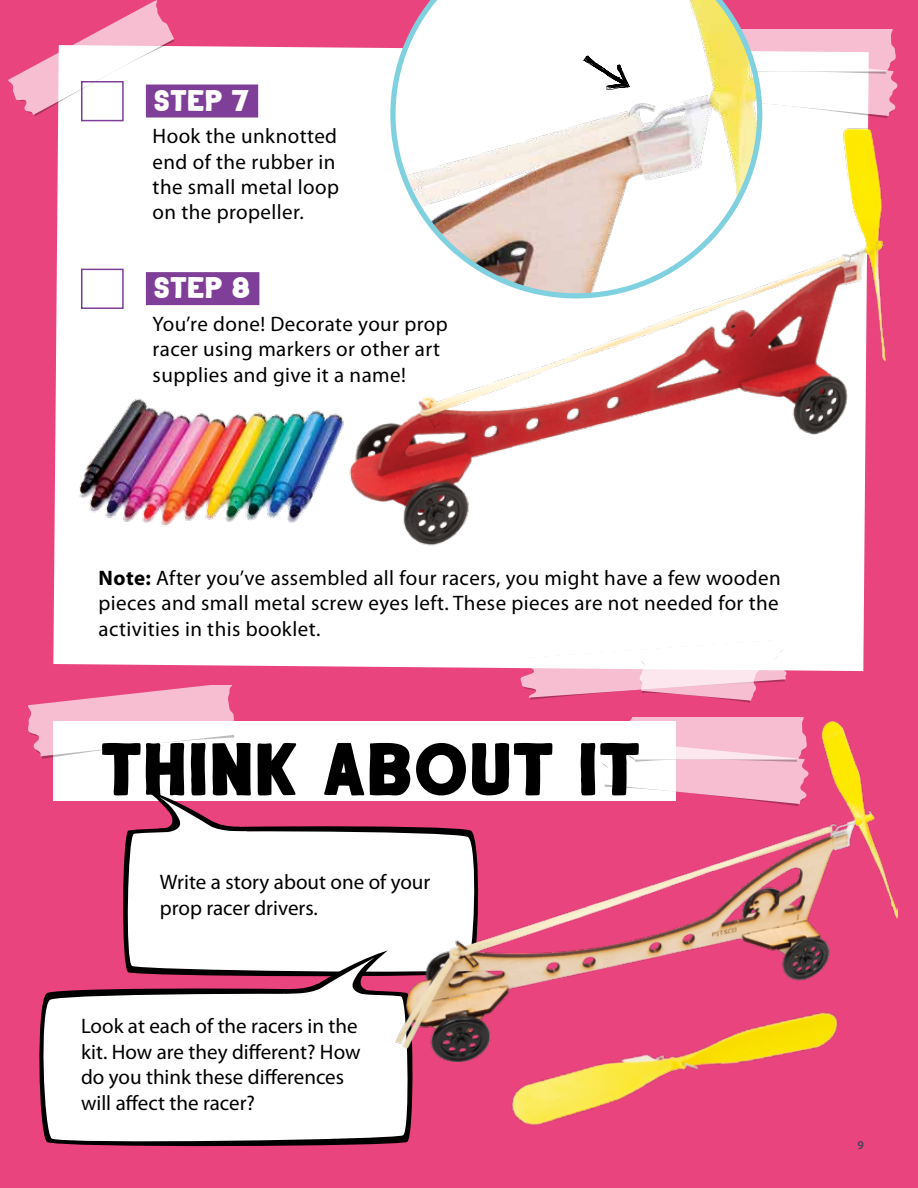
<style>
.page{position:relative;width:918px;height:1188px;background:#e9447d}
.page>*{position:absolute;margin:0;border:0;box-sizing:border-box;transform-origin:0 0}
.t1{font:75px "Anthology";letter-spacing:-.05em;color:#000}
.t2{font:30px "Anthology";letter-spacing:-.05em;color:#fff}
.t3{font:21px/25.5px "Myriad Pro";letter-spacing:.02em;color:#000}
.t4{font:21px/25.5px "Myriad Pro";color:#000}
.t5{font:600 12px "Myriad Pro";color:#414653}
.s1{font-weight:700}
</style>
<div class="page">
<div style="left:53px;top:46px;width:812px;height:625px;background:#fff"></div>
<svg style="left:521px;top:640px;width:265px;height:63px"></svg>
<svg style="left:762px;top:30px;width:135px;height:80px;background:#fadee8"></svg>
<svg style="left:8px;top:0;width:167px;height:117px"></svg>
<div style="left:146px;top:85px;width:112px;height:33px;background:#7f3f98"></div>
<div style="left:146px;top:272px;width:113px;height:33px;background:#7f3f98"></div>
<div style="left:81px;top:81px;width:43px;height:40px;border:2px solid #7f3f98"></div>
<div style="left:81px;top:269px;width:43px;height:40px;border:2px solid #7f3f98"></div>
<img style="left:325px;top:110px;width:568px;height:443px">
<div style="left:53px;top:721px;width:623px;height:79px;background:#fff"></div>
<svg style="left:630px;top:718px;width:174px;height:3px"></svg>
<svg style="left:28px;top:686px;width:207px;height:73px"></svg>
<svg style="left:123px;top:826px;width:273px;height:151px"></svg>
<div style="left:125px;top:830px;width:271px;height:145px;background:#fff"></div>
<svg style="left:137px;top:790px;width:114px;height:52px"></svg>
<svg style="left:53px;top:988px;width:360px;height:159px"></svg>
<svg style="left:39px;top:992px;width:372px;height:153px;background:#eeeded"></svg>
<svg style="left:278px;top:950px;width:118px;height:55px;background:#c8adb6"></svg>
<img style="left:396px;top:721px;width:501px;height:340px">
<img style="left:422px;top:976px;width:446px;height:150px">
<svg style="left:390px;top:0;width:372px;height:298px;background:#efe9e1"></svg>
<img style="left:71px;top:393px;width:278px;height:143px">
<svg style="left:583px;top:55px;width:47px;height:35px;background:#c4c4c4"></svg>
<h2 class="t2" style="left:153px;top:77px;width:99px">STEP 7</h2>
<p class="t3" style="left:153px;top:124px;width:188px">Hook the unknotted end of the rubber in the small metal loop on the propeller.</p>
<h2 class="t2" style="left:153px;top:265px;width:100px">STEP 8</h2>
<p class="t3" style="left:153px;top:311px;width:297px">You’re done! Decorate your prop racer using markers or other art supplies and give it a name!</p>
<p class="t3" style="left:99px;top:566px;width:684px;text-align:justify"><span class="s1">Note:</span> After you’ve assembled all four racers, you might have a few wooden pieces and small metal screw eyes left. These pieces are not needed for the activities in this booklet.</p>
<h1 class="t1" style="left:99px;top:712px;width:545px">THINK ABOUT IT</h1>
<p class="t4" style="left:160px;top:870px;width:272px">Write a story about one of your prop racer drivers.</p>
<p class="t4" style="left:81px;top:1014px;width:281px">Look at each of the racers in the kit. How are they different? How do you think these differences will affect the racer?</p>
<p class="t5" style="left:858px;top:1138px;width:8px">9</p>
</div>
